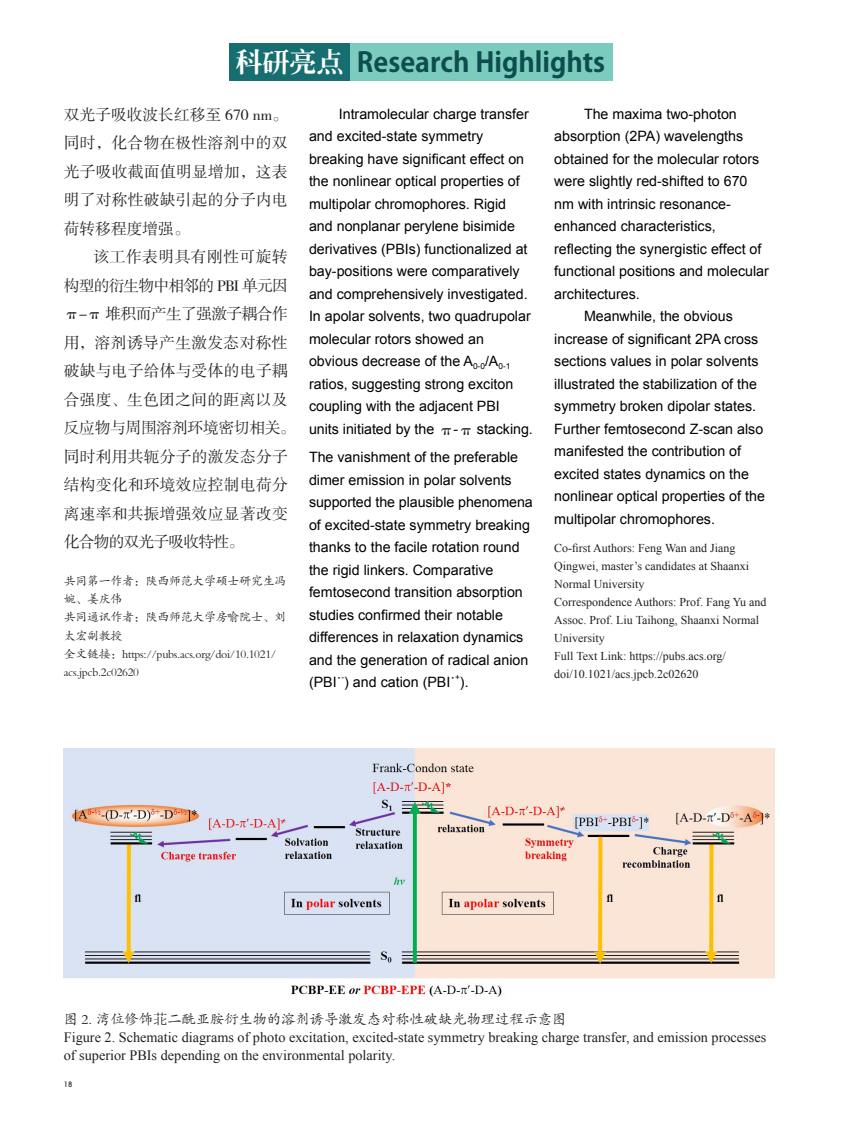
<style>
.page{position:relative;width:842px;height:1127px;background:#fff}
.page>*{position:absolute;margin:0;border:0;box-sizing:border-box;transform-origin:0 0}
.栏目EN{font:700 27px "Koz Go Pr 6 N";color:#0e4d4e}
.栏目CN{font:27px "CT Lao Song SJ";color:#fff}
.正文CN3{font:15.75px/28.5px "FZSSJW GB1 0";letter-spacing:.015em;color:#231f20;text-align:justify}
.正文EN{font:14.25px/22.5px "Arial";color:#000}
.图说{font:14.25px/18px "Times New Roman";color:#231f20}
.图说-2{font:14.25px "FZKTJW GB1 0";color:#231f20}
.图说-3{font:12px/18px "Times New Roman";color:#231f20}
.图说-4{font:12px/18px "FZKTJW GB1 0";letter-spacing:-.025em;color:#231f20}
.正文EN-2{font:8.25px "Arial";color:#000}
.t1{font:500 7.5px "Avant Garde IT Cby BT";color:#231f20}
.s1{font-family:"FZSSJW GB1 0";font-size:15.75px;color:#231f20}
.s2{font-family:"Sim Sun"}
</style>
<div class="page">
<div style="left:229px;top:43px;width:121px;height:37px;background:#176e70"></div>
<div style="left:350px;top:43px;width:262px;height:37px;background:#7bcbbe"></div>
<img style="left:64px;top:748px;width:711px;height:251px">
<p class="栏目CN" style="left:236px;top:48px;width:109px">科研亮点</p>
<p class="栏目EN" style="left:357px;top:47px;width:250px">Research Highlights</p>
<p class="正文EN" style="left:554px;top:102px;width:216px;text-indent:30px">The maxima two-photon absorption (2PA) wavelengths obtained for the molecular rotors were slightly red-shifted to 670 nm with intrinsic resonance&shy;enhanced characteristics, reflecting the synergistic effect of functional positions and molecular architectures.</p>
<p class="正文EN" style="left:554px;top:305px;width:212px;text-indent:30px">Meanwhile, the obvious increase of significant 2PA cross sections values in polar solvents illustrated the stabilization of the symmetry broken dipolar states.<br>Further femtosecond Z-scan also manifested the contribution of excited states dynamics on the nonlinear optical properties of the multipolar chromophores.</p>
<p class="图说-3" style="left:554px;top:539px;width:196px">Co-first Authors: Feng Wan and Jiang<br>Qingwei, master’s candidates at Shaanxi<br>Normal University</p>
<p class="图说-3" style="left:554px;top:593px;width:214px">Correspondence Authors: Prof. Fang Yu and<br>Assoc. Prof. Liu Taihong, Shaanxi Normal<br>University</p>
<p class="图说-3" style="left:554px;top:647px;width:173px">Full Text Link: https://pubs.acs.org/ doi/10.1021/acs.jpcb.2c02620</p>
<p class="正文CN3" style="left:64px;top:101px;width:225px">双光子吸收波长红移至 670 nm。同时，化合物在极性溶剂中的双光子吸收截面值明显增加，这表明了对称性破缺引起的分子内电荷转移程度增强。</p>
<p class="正文CN3" style="left:64px;top:243px;width:233px;text-align:left;text-indent:30px">该工作表明具有刚性可旋转构型的衍生物中相邻的 PBI 单元因π-π 堆积而产生了强激子耦合作用，溶剂诱导产生激发态对称性破缺与电子给体与受体的电子耦合强度、生色团之间的距离以及反应物与周围溶剂环境密切相关。同时利用共轭分子的激发态分子结构变化和环境效应控制电荷分离速率和共振增强效应显著改变化合物的双光子吸收特性。</p>
<p class="正文EN" style="left:309px;top:102px;width:225px;text-indent:30px">Intramolecular charge transfer and excited-state symmetry breaking have significant effect on the nonlinear optical properties of multipolar chromophores. Rigid and nonplanar perylene bisimide derivatives (PBIs) functionalized at bay-positions were comparatively and comprehensively investigated.<br>In apolar solvents, two quadrupolar molecular rotors showed an obvious decrease of the A<sub>0-0</sub>/A<sub>0-1 </sub>ratios, suggesting strong exciton coupling with the adjacent PBI units initiated by the <span class="s1">π</span>-<span class="s1">π</span> stacking.</p>
<p class="正文EN" style="left:309px;top:446px;width:225px">The vanishment of the preferable dimer emission in polar solvents supported the plausible phenomena of excited-state symmetry breaking thanks to the facile rotation round the rigid linkers. Comparative femtosecond transition absorption studies confirmed their notable differences in relaxation dynamics and the generation of radical anion (PBI˙ ) and cation (PBI˙ ).</p>
<p class="图说-4" style="left:64px;top:573px;width:224px">共同第一作者：陕西师范大学硕士研究生冯婉、姜庆伟</p>
<p class="图说-4" style="left:64px;top:609px;width:224px">共同通讯作者：陕西师范大学房喻院士、刘太宏副教授</p>
<p class="图说-4" style="left:64px;top:645px;width:214px">全文链接：https://pubs.acs.org/doi/10.1021/ acs.jpcb.2c02620</p>
<p class="正文EN-2" style="left:341px;top:672px;width:4px">-</p>
<p class="正文EN-2" style="left:455px;top:672px;width:6px">+</p>
<p class="图说-2" style="left:64px;top:1012px;width:504px">图 2. 湾位修饰<span class="s2">苝</span>二酰亚胺衍生物的溶剂诱导激发态对称性破缺光物理过程示意图</p>
<p class="图说" style="left:64px;top:1028px;width:704px">Figure 2. Schematic diagrams of photo excitation, excited-state symmetry breaking charge transfer, and emission processes of superior PBIs depending on the environmental polarity.</p>
<p class="t1" style="left:64px;top:1080px;width:10px">18</p>
</div>
